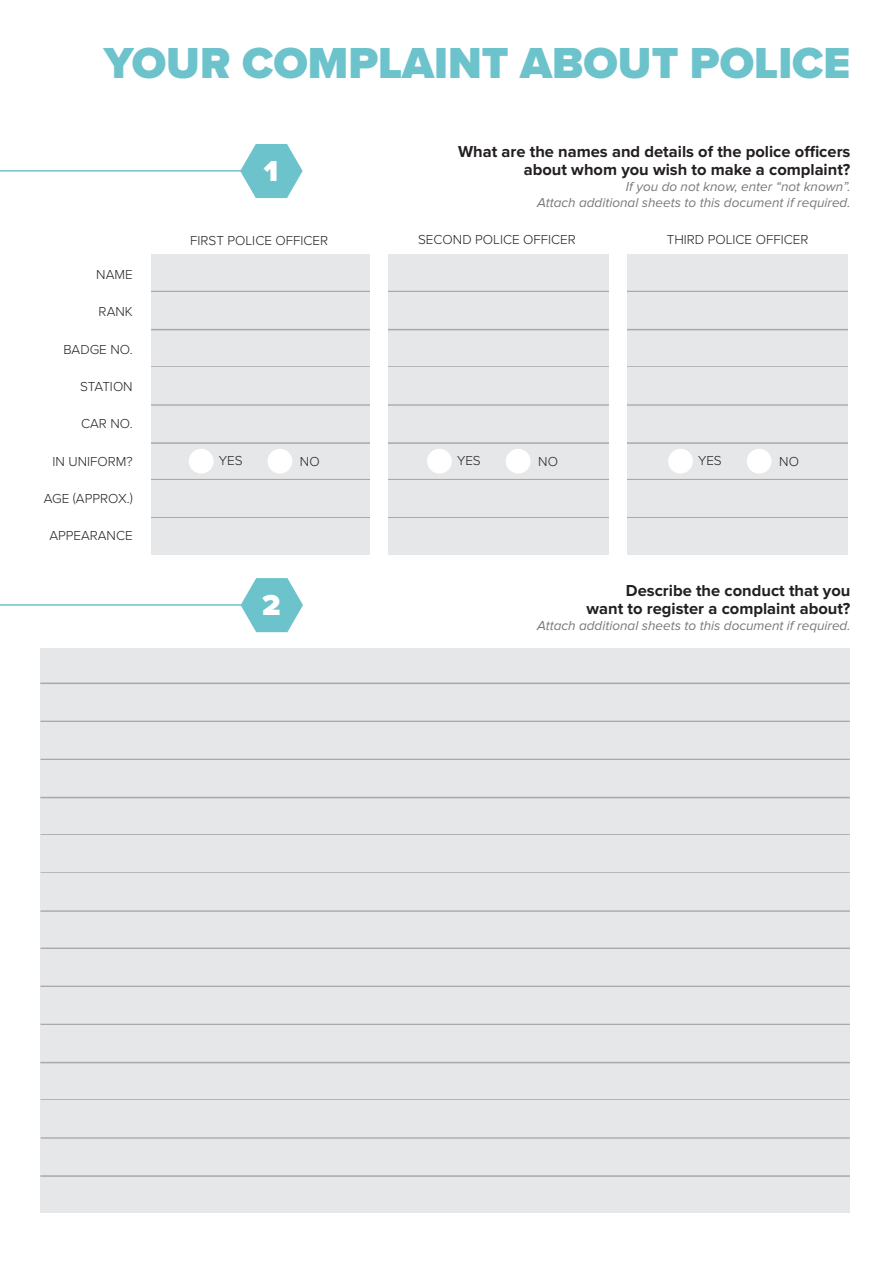
<style>
.page{position:relative;width:893px;height:1263px;background:#fff}
.page>*{position:absolute;margin:0;border:0;box-sizing:border-box;transform-origin:0 0}
.Heading_1{font:900 45px "Proxima Nova";color:#6dc3cc}
.Heading_2{font:900 30px "Proxima Nova";color:#fff}
.Heading_4{font:700 16.5px/18px "Proxima Nova";color:#231f20;text-align:right}
.Form_Description{font:300 13.5px "Proxima Nova";color:#231f20}
.Heading_4-2{font:italic 13.5px/16.2px "Proxima Nova";color:#76787b;text-align:right}
</style>
<div class="page">
<hr style="left:0;top:170px;width:293px;height:2px;background:#6dc3cc">
<svg style="left:240px;top:144px;width:63px;height:54px"></svg>
<hr style="left:0;top:604px;width:293px;height:2px;background:#6dc3cc">
<svg style="left:241px;top:578px;width:62px;height:54px"></svg>
<div style="left:145px;top:330px;width:715px;height:36px;background:#e6e7e9"></div>
<div style="left:145px;top:442px;width:715px;height:37px;background:#e6e7e9"></div>
<hr style="left:145px;top:479px;width:715px;height:1px;background:#a8a9ad">
<div style="left:145px;top:480px;width:715px;height:37px;background:#e6e7e9"></div>
<hr style="left:145px;top:517px;width:715px;height:1px;background:#a8a9ad">
<div style="left:145px;top:518px;width:715px;height:37px;background:#e6e7e9"></div>
<div style="left:145px;top:254px;width:715px;height:37px;background:#e6e7e9"></div>
<hr style="left:145px;top:291px;width:715px;height:1px;background:#a8a9ad">
<div style="left:145px;top:292px;width:715px;height:37px;background:#e6e7e9"></div>
<hr style="left:145px;top:329px;width:715px;height:1px;background:#a8a9ad">
<hr style="left:145px;top:366px;width:715px;height:2px;background:#a8a9ad">
<div style="left:145px;top:368px;width:715px;height:36px;background:#e6e7e9"></div>
<hr style="left:145px;top:404px;width:715px;height:2px;background:#a8a9ad">
<div style="left:145px;top:406px;width:715px;height:36px;background:#e6e7e9"></div>
<hr style="left:145px;top:442px;width:715px;height:2px;background:#a8a9ad">
<div style="left:137px;top:217px;width:14px;height:348px;background:#fff"></div>
<div style="left:371px;top:216px;width:17px;height:353px;background:#fff"></div>
<div style="left:610px;top:216px;width:17px;height:347px;background:#fff"></div>
<div style="left:40px;top:797px;width:810px;height:37px;background:#e6e7e9"></div>
<div style="left:40px;top:684px;width:810px;height:37px;background:#e6e7e9"></div>
<hr style="left:40px;top:721px;width:810px;height:1px;background:#a8a9ad">
<div style="left:40px;top:722px;width:810px;height:37px;background:#e6e7e9"></div>
<hr style="left:40px;top:759px;width:810px;height:1px;background:#a8a9ad">
<div style="left:40px;top:760px;width:810px;height:37px;background:#e6e7e9"></div>
<hr style="left:40px;top:797px;width:810px;height:1px;background:#a8a9ad">
<hr style="left:40px;top:834px;width:810px;height:2px;background:#a8a9ad">
<div style="left:40px;top:836px;width:810px;height:36px;background:#e6e7e9"></div>
<hr style="left:40px;top:872px;width:810px;height:2px;background:#a8a9ad">
<div style="left:40px;top:911px;width:810px;height:36px;background:#e6e7e9"></div>
<div style="left:40px;top:874px;width:810px;height:36px;background:#e6e7e9"></div>
<hr style="left:40px;top:910px;width:810px;height:2px;background:#a8a9ad">
<hr style="left:40px;top:947px;width:810px;height:2px;background:#a8a9ad">
<div style="left:189px;top:449px;width:25px;height:25px;background:#fff;border-radius:50%"></div>
<div style="left:268px;top:449px;width:24px;height:25px;background:#fff;border-radius:50%"></div>
<div style="left:848px;top:234px;width:33px;height:353px;background:#fff"></div>
<div style="left:40px;top:1062px;width:810px;height:37px;background:#e6e7e9"></div>
<div style="left:40px;top:949px;width:810px;height:37px;background:#e6e7e9"></div>
<hr style="left:40px;top:986px;width:810px;height:1px;background:#a8a9ad">
<div style="left:40px;top:987px;width:810px;height:37px;background:#e6e7e9"></div>
<hr style="left:40px;top:1024px;width:810px;height:1px;background:#a8a9ad">
<div style="left:40px;top:1025px;width:810px;height:37px;background:#e6e7e9"></div>
<hr style="left:40px;top:1062px;width:810px;height:1px;background:#a8a9ad">
<hr style="left:40px;top:1099px;width:810px;height:2px;background:#a8a9ad">
<div style="left:40px;top:1101px;width:810px;height:36px;background:#e6e7e9"></div>
<hr style="left:40px;top:1137px;width:810px;height:2px;background:#a8a9ad">
<div style="left:40px;top:1176px;width:810px;height:36px;background:#e6e7e9"></div>
<div style="left:40px;top:1139px;width:810px;height:36px;background:#e6e7e9"></div>
<hr style="left:40px;top:1175px;width:810px;height:2px;background:#a8a9ad">
<div style="left:427px;top:449px;width:25px;height:25px;background:#fff;border-radius:50%"></div>
<div style="left:506px;top:449px;width:25px;height:25px;background:#fff;border-radius:50%"></div>
<div style="left:668px;top:449px;width:25px;height:25px;background:#fff;border-radius:50%"></div>
<div style="left:747px;top:449px;width:24px;height:25px;background:#fff;border-radius:50%"></div>
<div style="left:40px;top:648px;width:810px;height:36px;background:#e6e7e9"></div>
<hr style="left:40px;top:682px;width:810px;height:2px;background:#a8a9ad">
<h1 class="Heading_1" style="left:104px;top:36px;width:748px">YOUR COMPLAINT ABOUT POLICE</h1>
<h2 class="Heading_2" style="left:264px;top:153px;width:16px">1</h2>
<h4 class="Heading_4" style="left:458px;top:143px;width:394px">What are the names and details of the police officers about whom you wish to make a complaint?</h4>
<h4 class="Heading_4-2" style="left:537px;top:179px;width:315px">If you do not know, enter “not known”.<br>Attach additional sheets to this document if required.</h4>
<p class="Form_Description" style="left:96px;top:266px;width:38px">NAME</p>
<p class="Form_Description" style="left:99px;top:304px;width:36px">RANK</p>
<p class="Form_Description" style="left:63px;top:341px;width:71px">BADGE NO.</p>
<p class="Form_Description" style="left:80px;top:378px;width:54px">STATION</p>
<p class="Form_Description" style="left:81px;top:416px;width:53px">CAR NO.</p>
<p class="Form_Description" style="left:53px;top:453px;width:82px">IN UNIFORM?</p>
<p class="Form_Description" style="left:44px;top:490px;width:90px">AGE (APPROX.)</p>
<p class="Form_Description" style="left:49px;top:528px;width:85px">APPEARANCE</p>
<p class="Form_Description" style="left:190px;top:232px;width:139px">FIRST POLICE OFFICER</p>
<p class="Form_Description" style="left:418px;top:231px;width:159px">SECOND POLICE OFFICER</p>
<p class="Form_Description" style="left:667px;top:232px;width:143px">THIRD POLICE OFFICER</p>
<p class="Form_Description" style="left:219px;top:452px;width:25px">YES</p>
<p class="Form_Description" style="left:300px;top:453px;width:21px">NO</p>
<p class="Form_Description" style="left:457px;top:452px;width:25px">YES</p>
<p class="Form_Description" style="left:538px;top:453px;width:21px">NO</p>
<p class="Form_Description" style="left:698px;top:452px;width:25px">YES</p>
<p class="Form_Description" style="left:779px;top:453px;width:21px">NO</p>
<h2 class="Heading_2" style="left:262px;top:587px;width:20px">2</h2>
<h4 class="Heading_4" style="left:587px;top:581px;width:265px">Describe the conduct that you want to register a complaint about?</h4>
<h4 class="Heading_4-2" style="left:537px;top:617px;width:315px">Attach additional sheets to this document if required.</h4>
</div>
